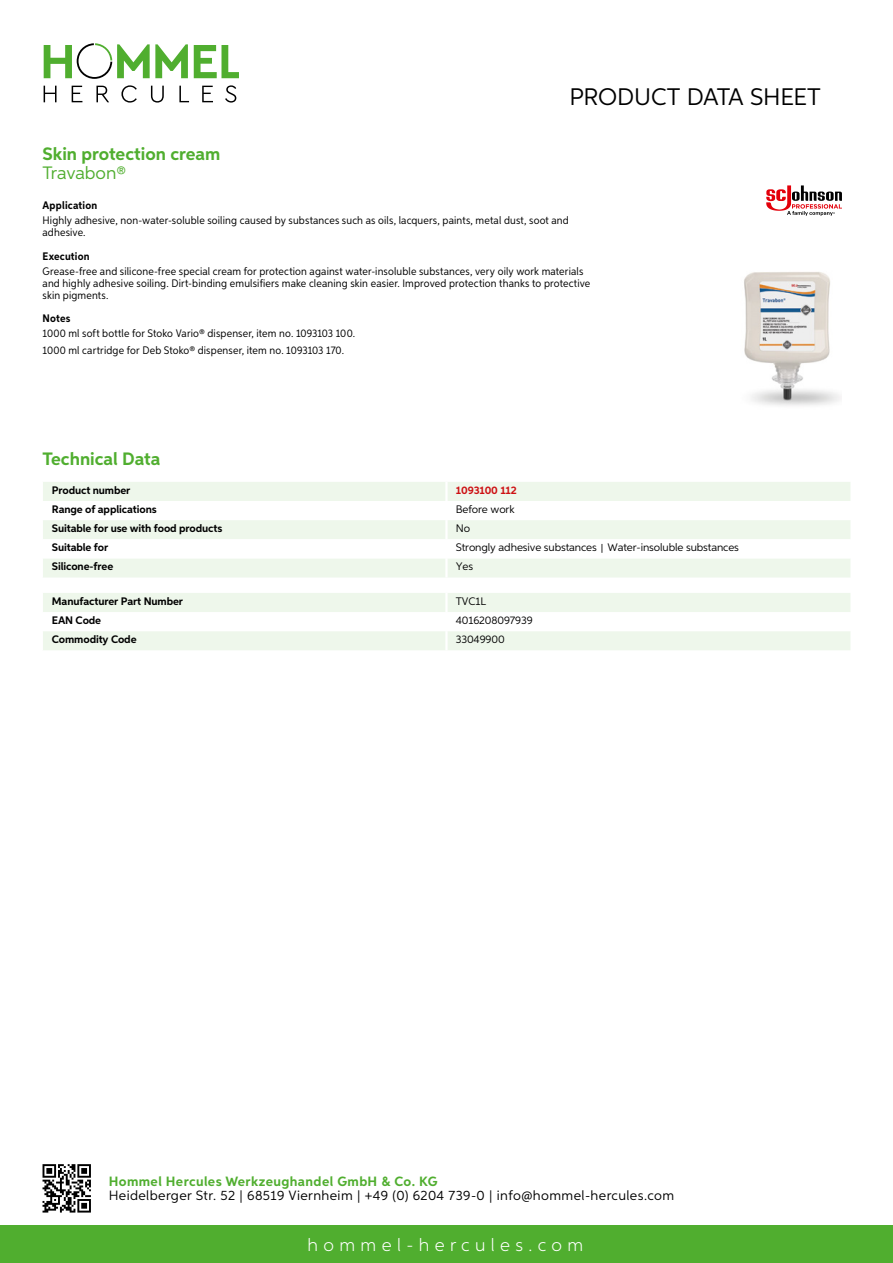
<style>
.page{position:relative;width:893px;height:1263px;background:#fff}
.page>*{position:absolute;margin:0;border:0;box-sizing:border-box;transform-origin:0 0}
.t1{font:24px "Aspira";letter-spacing:-.01em;color:#000}
.t2{font:700 18px "Aspira";color:#50ae2f}
.t3{font:300 18px "Aspira";letter-spacing:.3em;color:#fff}
.t4{font:18px "Aspira";color:#50ae2f}
.t5{font:13.5px "Aspira";letter-spacing:.03em;color:#000}
.t6{font:700 13.5px "Aspira";letter-spacing:.03em;color:#50ae2f}
.t7{font:10.95px/12px "Aspira Nar";letter-spacing:.015em;color:#000}
.t8{font:700 10.95px "Aspira";letter-spacing:-.01em;color:#000}
.t9{font:10.95px "Aspira";letter-spacing:-.01em;color:#000}
.t10{font:700 10.95px "Aspira Nar";letter-spacing:.015em;color:#000}
.t11{font:700 10.95px "Aspira";letter-spacing:-.01em;color:#cd1013}
.s1{font-family:"Wuerth Global";font-size:10.5px}
</style>
<div class="page">
<div style="left:0;top:1226px;width:893px;height:37px;background:#50ae2f"></div>
<svg style="left:43px;top:1164px;width:48px;height:48px"></svg>
<svg style="left:194px;top:45px;width:45px;height:33px"></svg>
<svg style="left:44px;top:43px;width:144px;height:36px"></svg>
<svg style="left:44px;top:86px;width:13px;height:16px"></svg>
<svg style="left:72px;top:86px;width:10px;height:16px"></svg>
<svg style="left:96px;top:86px;width:13px;height:16px"></svg>
<svg style="left:121px;top:85px;width:16px;height:18px"></svg>
<svg style="left:151px;top:86px;width:13px;height:17px"></svg>
<svg style="left:179px;top:86px;width:10px;height:16px"></svg>
<svg style="left:202px;top:86px;width:11px;height:16px"></svg>
<svg style="left:225px;top:85px;width:11px;height:18px"></svg>
<div style="left:43px;top:482px;width:807px;height:95px;background:#eef7eb"></div>
<svg style="left:43px;top:501px;width:807px;height:57px"></svg>
<hr style="left:445px;top:482px;width:3px;height:19px;background:#fff">
<hr style="left:445px;top:501px;width:3px;height:19px;background:#fff">
<hr style="left:445px;top:520px;width:3px;height:19px;background:#fff">
<hr style="left:445px;top:539px;width:3px;height:19px;background:#fff">
<hr style="left:445px;top:558px;width:3px;height:19px;background:#fff">
<svg style="left:43px;top:593px;width:807px;height:57px"></svg>
<hr style="left:445px;top:631px;width:3px;height:19px;background:#fff">
<img style="left:744px;top:272px;width:97px;height:134px">
<svg style="left:766px;top:185px;width:76px;height:31px"></svg>
<h1 class="t1" style="left:569px;top:82px;width:253px">Product data sh eet</h1>
<h2 class="t2" style="left:43px;top:142px;width:179px">Skin protection cream</h2>
<h2 class="t4" style="left:43px;top:162px;width:85px">Travabon®</h2>
<p class="t10" style="left:43px;top:199px;width:56px">Application</p>
<p class="t7" style="left:43px;top:214px;width:528px">Highly adhesive, non-water-soluble soiling caused by substances such as oils, lacquers, paints, metal dust, soot and adhesive.</p>
<p class="t10" style="left:43px;top:249px;width:49px">Execution</p>
<p class="t7" style="left:43px;top:265px;width:549px">Grease-free and silicone-free special cream for protection against water-insoluble substances, very oily work materials and highly adhesive soiling. Dirt-binding emulsifiers make cleaning skin easier. Improved protection thanks to protective skin pigments.</p>
<p class="t10" style="left:43px;top:311px;width:29px">Notes</p>
<p class="t7" style="left:43px;top:324px;width:314px;line-height:17.5px">1000 ml soft bottle for Stoko Vario® dispenser, item no. 1093103 100.<br>1000 ml cartridge for Deb Stoko® dispenser, item no. 1093103 170.</p>
<h2 class="t2" style="left:43px;top:448px;width:120px">Technical Data</h2>
<p class="t8" style="left:52px;top:483px;width:80px">Product number</p>
<p class="t11" style="left:456px;top:483px;width:63px">1093100 112</p>
<p class="t8" style="left:52px;top:502px;width:106px">Range of applications</p>
<p class="t9" style="left:456px;top:502px;width:60px">Before work</p>
<p class="t8" style="left:52px;top:521px;width:172px">Suitable for use with food products</p>
<p class="t9" style="left:456px;top:522px;width:16px">No</p>
<p class="t8" style="left:52px;top:541px;width:58px">Suitable for</p>
<p class="t9" style="left:456px;top:541px;width:285px">Strongly adhesive substances <span class="s1">|</span> Water-insoluble substances</p>
<p class="t8" style="left:52px;top:560px;width:63px">Silicone-free</p>
<p class="t9" style="left:456px;top:560px;width:19px">Yes</p>
<p class="t8" style="left:52px;top:594px;width:133px">Manufacturer Part Number</p>
<p class="t9" style="left:456px;top:594px;width:32px">TVC1L</p>
<p class="t8" style="left:52px;top:613px;width:51px">EAN Code</p>
<p class="t9" style="left:456px;top:613px;width:78px">4016208097939</p>
<p class="t8" style="left:52px;top:633px;width:86px">Commodity Code</p>
<p class="t9" style="left:456px;top:633px;width:50px">33049900</p>
<p class="t6" style="left:109px;top:1172px;width:330px">Hommel Hercules Werkzeughandel GmbH &amp; Co. KG</p>
<p class="t5" style="left:109px;top:1187px;width:567px">Heidelberger Str. 52 | 68519 Viernheim | +49 (0) 6204 739-0 | info@hommel-hercules.com</p>
<h2 class="t3" style="left:307px;top:1234px;width:277px">hommel-hercules.com</h2>
</div>
